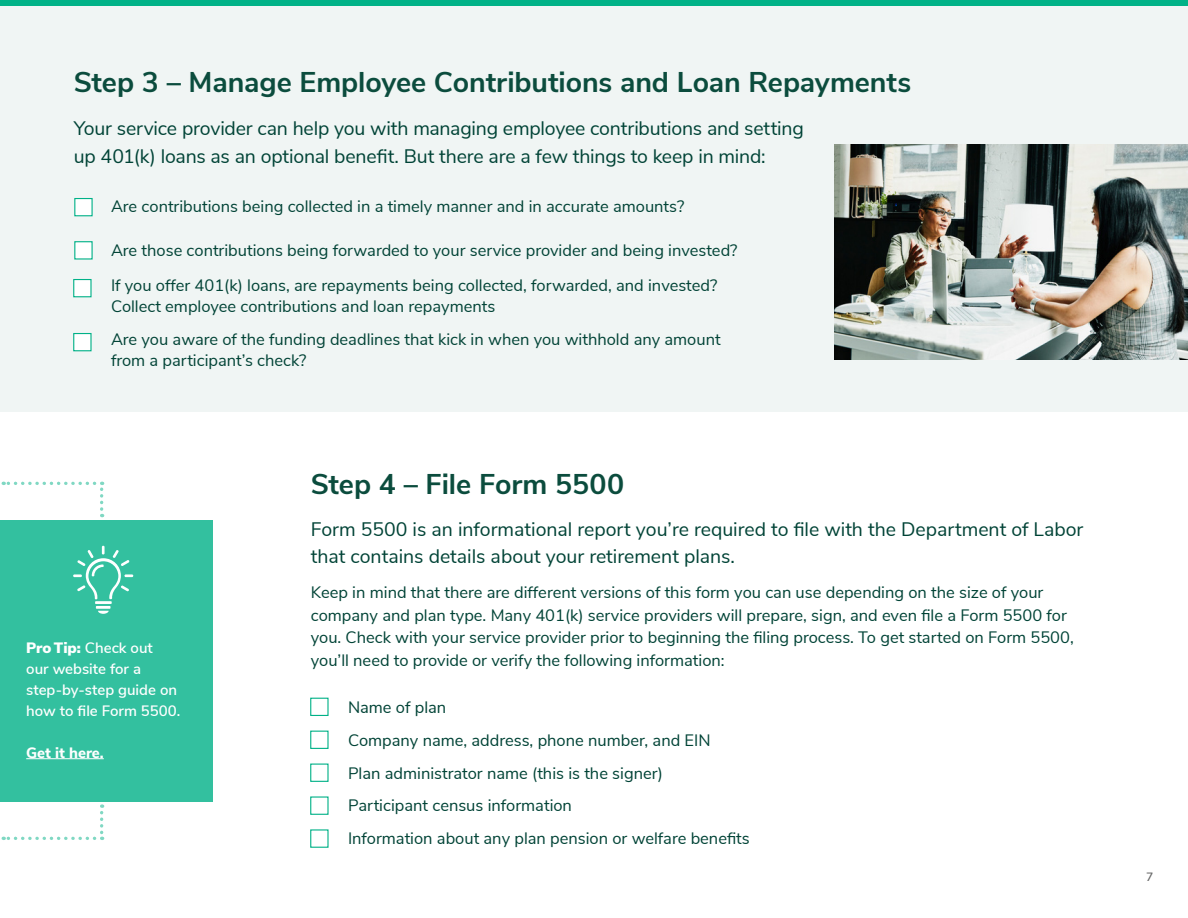
<style>
.page{position:relative;width:1188px;height:918px;background:#fff}
.page>*{position:absolute;margin:0;border:0;box-sizing:border-box;transform-origin:0 0}
.t1{font:700 28.5px "Nunito Sans";letter-spacing:-.005em;color:#0b4c3d}
.t2{font:19.5px/28.5px "Nunito Sans";letter-spacing:-.005em;color:#004336}
.t3{font:16.5px/33px "Nunito Sans";color:#014336}
.t4{font:600 15px/21px "Nunito Sans";color:#fff}
.t5{font:800 15px "Nunito Sans";color:#fff}
.t6{font:600 12px "Nunito Sans";color:#666767}
.s1{font-weight:900}
</style>
<div class="page">
<div style="left:0;top:0;width:1188px;height:411px;background:#ebf2f1"></div>
<div style="left:74px;top:198px;width:19px;height:18px;background:#fff;border:1px solid #00b187"></div>
<svg style="left:74px;top:241px;width:19px;height:19px"></svg>
<div style="left:73px;top:279px;width:19px;height:18px;background:#fff;border:1px solid #00b187"></div>
<div style="left:73px;top:333px;width:19px;height:18px;background:#fff;border:1px solid #00b187"></div>
<div style="left:310px;top:698px;width:19px;height:18px;background:#fff;border:1px solid #00b187"></div>
<div style="left:310px;top:731px;width:19px;height:18px;background:#fff;border:1px solid #00b187"></div>
<div style="left:310px;top:764px;width:19px;height:18px;background:#fff;border:1px solid #00b187"></div>
<div style="left:310px;top:796px;width:19px;height:19px;background:#fff;border:1px solid #00b187"></div>
<div style="left:310px;top:829px;width:19px;height:19px;background:#fff;border:1px solid #00b187"></div>
<img style="left:834px;top:145px;width:354px;height:214px">
<svg style="left:3px;top:804px;width:100px;height:36px"></svg>
<div style="left:0;top:521px;width:213px;height:281px;background:#33c09f"></div>
<svg style="left:73px;top:546px;width:60px;height:68px;background:#52c9ad"></svg>
<hr style="left:26px;top:758px;width:78px;height:1px;background:#fff">
<svg style="left:3px;top:482px;width:100px;height:35px"></svg>
<div style="left:0;top:0;width:1188px;height:5px;background:#00b287"></div>
<h1 class="t1" style="left:74px;top:61px;width:839px">Step 3 – Manage Employee Contributions and Loan Repayments</h1>
<p class="t2" style="left:74px;top:112px;width:732px">Your service provider can help you with managing employee contributions and setting up 401(k) loans as an optional benefit. But there are a few things to keep in mind:</p>
<p class="t3" style="left:111px;top:189px;width:575px">Are contributions being collected in a timely manner and in accurate amounts?</p>
<p class="t3" style="left:111px;top:231px;width:628px;line-height:35px">Are those contributions being forwarded to your service provider and being invested?<br>If you offer 401(k) loans, are repayments being collected, forwarded, and invested?</p>
<p class="t3" style="left:111px;top:288px;width:611px">Collect employee contributions and loan repayments<br>Are you aware of the funding deadlines that kick in when you withhold any amount</p>
<p class="t3" style="left:111px;top:342px;width:197px">from a participant’s check?</p>
<p class="t4" style="left:26px;top:636px;width:156px"><span class="s1">Pro Tip:</span> Check out<br>our website for a step-by-step guide on how to file Form 5500.</p>
<p class="t5" style="left:26px;top:741px;width:79px">Get it here.</p>
<h1 class="t1" style="left:311px;top:463px;width:315px">Step 4 – File Form 5500</h1>
<p class="t2" style="left:311px;top:514px;width:774px;line-height:27px">Form 5500 is an informational report you’re required to file with the Department of Labor that contains details about your retirement plans.</p>
<p class="t3" style="left:311px;top:580px;width:765px;line-height:22.5px">Keep in mind that there are different versions of this form you can use depending on the size of your company and plan type. Many 401(k) service providers will prepare, sign, and even file a Form 5500 for you. Check with your service provider prior to beginning the filing process. To get started on Form 5500, you’ll need to provide or verify the following information:</p>
<p class="t3" style="left:348px;top:689px;width:403px">Name of plan<br>Company name, address, phone number, and EIN<br>Plan administrator name (this is the signer)<br>Participant census information<br>Information about any plan pension or welfare benefits</p>
<p class="t6" style="left:1146px;top:868px;width:9px">7</p>
</div>
